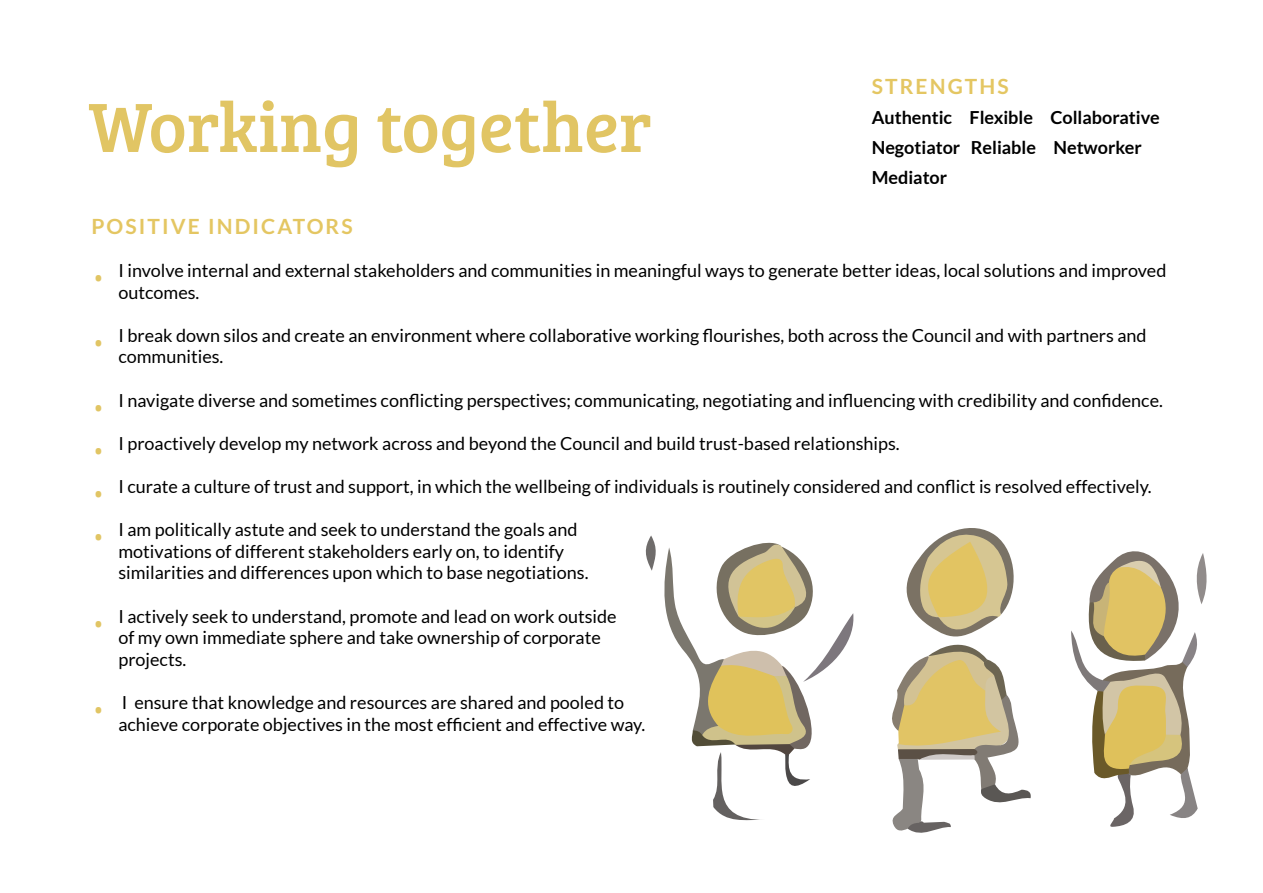
<style>
.page{position:relative;width:1263px;height:893px;background:#fff}
.page>*{position:absolute;margin:0;border:0;box-sizing:border-box;transform-origin:0 0}
.t1{font:72px "Bree Serif";color:#e1c564}
.t2{font:700 21px "Lato";letter-spacing:.1em;color:#e4c662}
.t3{font:18px/21.6px "Lato";color:#000}
.t4{font:700 18px/30.2px "Lato";color:#000}
.s1{font-family:"Open Sans";font-weight:300;font-size:37.5px;color:#e1c564}
</style>
<div class="page">
<svg style="left:1071px;top:551px;width:136px;height:276px"></svg>
<svg style="left:892px;top:528px;width:139px;height:305px"></svg>
<svg style="left:645px;top:535px;width:209px;height:286px"></svg>
<h1 class="t1" style="left:89px;top:74px;width:565px">Working together</h1>
<p class="t2" style="left:872px;top:74px;width:139px">STRENGTHS</p>
<p class="t4" style="left:872px;top:102px;width:289px">Authentic Flexible Collaborative<br>Negotiator Reliable Networker<br>Mediator</p>
<p class="t2" style="left:91px;top:214px;width:263px">POSITIVE INDICATORS</p>
<p class="t3" style="left:118px;top:260px;width:1049px;text-indent:-27px"><span class="s1">•</span> I involve internal and external stakeholders and communities in meaningful ways to generate better ideas, local solutions and improved outcomes.</p>
<p class="t3" style="left:118px;top:324px;width:1030px;text-indent:-27px"><span class="s1">•</span> I break down silos and create an environment where collaborative working flourishes, both across the Council and with partners and communities.</p>
<p class="t3" style="left:91px;top:389px;width:1073px"><span class="s1">•</span> I navigate diverse and sometimes conflicting perspectives; communicating, negotiating and influencing with credibility and confidence.</p>
<p class="t3" style="left:91px;top:432px;width:810px"><span class="s1">•</span> I proactively develop my network across and beyond the Council and build trust-based relationships.</p>
<p class="t3" style="left:91px;top:476px;width:1062px"><span class="s1">•</span> I curate a culture of trust and support, in which the wellbeing of individuals is routinely considered and conflict is resolved effectively.</p>
<p class="t3" style="left:118px;top:519px;width:472px;text-indent:-27px"><span class="s1">•</span> I am politically astute and seek to understand the goals and motivations of different stakeholders early on, to identify similarities and differences upon which to base negotiations.</p>
<p class="t3" style="left:118px;top:605px;width:500px;text-indent:-27px"><span class="s1">•</span> I actively seek to understand, promote and lead on work outside of my own immediate sphere and take ownership of corporate projects.</p>
<p class="t3" style="left:118px;top:692px;width:528px;text-indent:-27px"><span class="s1">•</span> I ensure that knowledge and resources are shared and pooled to achieve corporate objectives in the most efficient and effective way.</p>
</div>
